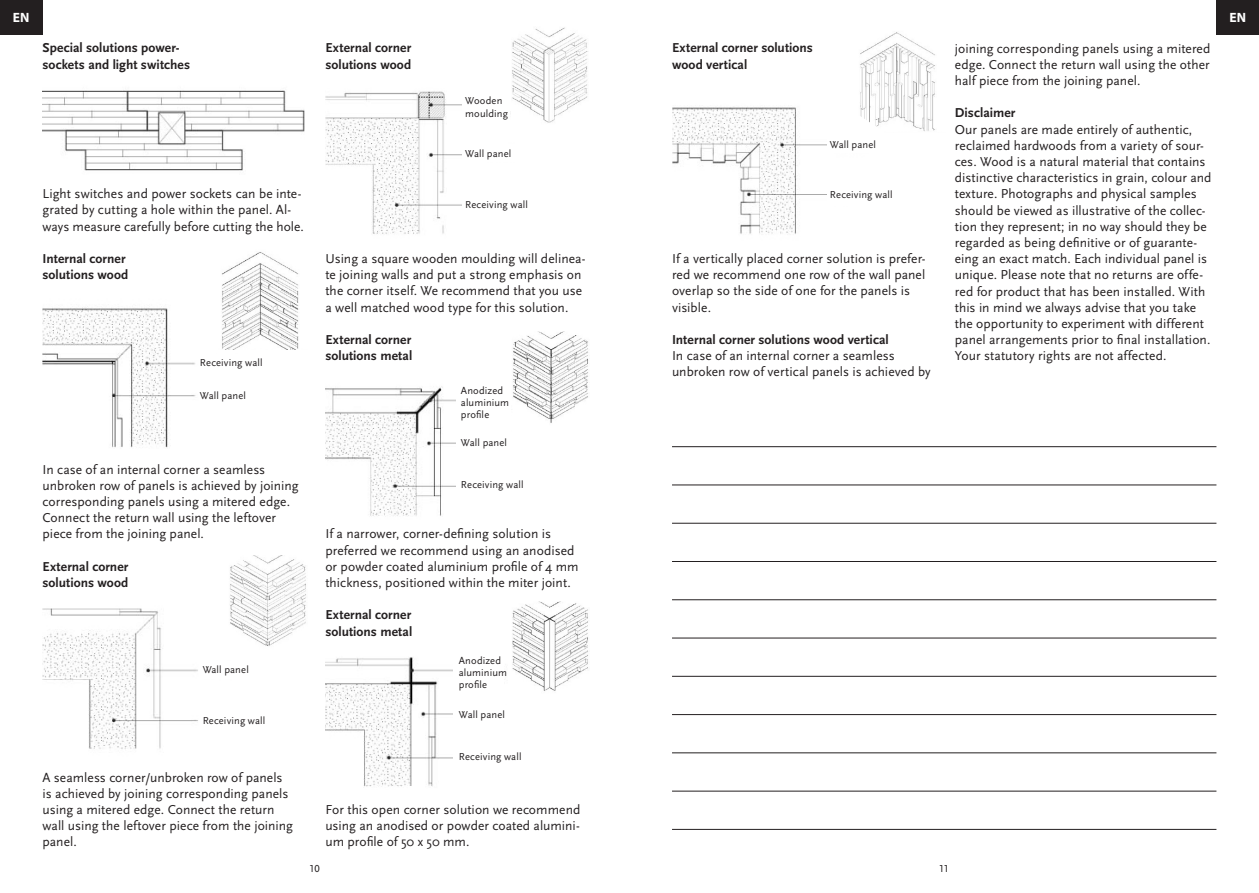
<style>
.page{position:relative;width:1259px;height:893px;background:#fff}
.page>*{position:absolute;margin:0;border:0;box-sizing:border-box;transform-origin:0 0}
.t1{font:13.5px/16.2px "Scala Sans";letter-spacing:.005em;color:#231f20}
.t2{font:700 13.5px "Scala Sans";letter-spacing:.005em;color:#231f20}
.t3{font:700 13.5px "Myriad Pro";color:#fff}
.t4{font:10.5px "Scala Sans";letter-spacing:.01em;color:#231f20}
.t5{font:10.5px "Scala Sans Caps";color:#231f20}
</style>
<div class="page">
<img style="left:43px;top:90px;width:261px;height:81px">
<img style="left:43px;top:307px;width:153px;height:141px">
<img style="left:222px;top:252px;width:77px;height:98px">
<img style="left:43px;top:608px;width:155px;height:141px">
<img style="left:230px;top:556px;width:76px;height:90px">
<img style="left:325px;top:91px;width:186px;height:143px">
<img style="left:512px;top:27px;width:76px;height:96px">
<img style="left:325px;top:386px;width:131px;height:130px">
<img style="left:513px;top:332px;width:75px;height:91px">
<img style="left:325px;top:657px;width:128px;height:130px">
<img style="left:512px;top:602px;width:76px;height:89px">
<div style="left:462px;top:99px;width:17px;height:115px;background:#fff"></div>
<div style="left:465px;top:145px;width:80px;height:17px;background:#fff"></div>
<div style="left:465px;top:88px;width:44px;height:37px;background:#fff"></div>
<div style="left:465px;top:193px;width:93px;height:23px;background:#fff"></div>
<div style="left:0;top:0;width:43px;height:34px;background:#231f20"></div>
<img style="left:672px;top:106px;width:155px;height:128px">
<img style="left:860px;top:32px;width:75px;height:99px">
<div style="left:1216px;top:0;width:43px;height:34px;background:#231f20"></div>
<hr style="left:672px;top:829px;width:544px;height:1px;background:#231f20">
<hr style="left:672px;top:791px;width:544px;height:1px;background:#231f20">
<hr style="left:672px;top:753px;width:544px;height:1px;background:#231f20">
<hr style="left:672px;top:714px;width:544px;height:1px;background:#231f20">
<hr style="left:672px;top:676px;width:544px;height:1px;background:#231f20">
<hr style="left:672px;top:638px;width:544px;height:1px;background:#231f20">
<hr style="left:672px;top:599px;width:544px;height:1px;background:#231f20">
<hr style="left:672px;top:561px;width:544px;height:1px;background:#231f20">
<hr style="left:672px;top:523px;width:544px;height:1px;background:#231f20">
<hr style="left:672px;top:485px;width:544px;height:1px;background:#231f20">
<hr style="left:672px;top:446px;width:544px;height:1px;background:#231f20">
<p class="t3" style="left:13px;top:10px;width:18px">EN</p>
<p class="t2" style="left:43px;top:41px;width:139px">Special solutions power-</p>
<p class="t2" style="left:43px;top:57px;width:149px">sockets and light switches</p>
<p class="t1" style="left:43px;top:186px;width:260px">Light switches and power sockets can be inte-</p>
<p class="t1" style="left:43px;top:202px;width:250px">grated by cutting a hole within the panel. Al-</p>
<p class="t1" style="left:43px;top:218px;width:263px">ways measure carefully before cutting the hole.</p>
<p class="t2" style="left:43px;top:251px;width:85px">Internal corner</p>
<p class="t2" style="left:43px;top:268px;width:87px">solutions wood</p>
<p class="t4" style="left:200px;top:357px;width:64px">Receiving wall</p>
<p class="t4" style="left:200px;top:390px;width:48px">Wall panel</p>
<p class="t1" style="left:43px;top:461px;width:258px">In case of an internal corner a seamless unbroken row of panels is achieved by joining corresponding panels using a mitered edge.<br>Connect the return wall using the leftover piece from the joining panel.</p>
<p class="t2" style="left:43px;top:559px;width:87px">External corner</p>
<p class="t2" style="left:43px;top:575px;width:87px">solutions wood</p>
<p class="t4" style="left:203px;top:664px;width:48px">Wall panel</p>
<p class="t4" style="left:203px;top:715px;width:64px">Receiving wall</p>
<p class="t1" style="left:43px;top:769px;width:252px">A seamless corner/unbroken row of panels is achieved by joining corresponding panels using a mitered edge. Connect the return wall using the leftover piece from the joining panel.</p>
<p class="t2" style="left:325px;top:41px;width:87px">External corner</p>
<p class="t2" style="left:325px;top:57px;width:87px">solutions wood</p>
<p class="t4" style="left:465px;top:95px;width:39px">Wooden</p>
<p class="t4" style="left:465px;top:108px;width:44px">moulding</p>
<p class="t4" style="left:465px;top:148px;width:48px">Wall panel</p>
<p class="t4" style="left:465px;top:199px;width:64px">Receiving wall</p>
<p class="t1" style="left:325px;top:251px;width:262px">Using a square wooden moulding will delinea&shy;te joining walls and put a strong emphasis on the corner itself. We recommend that you use a well matched wood type for this solution.</p>
<p class="t2" style="left:325px;top:332px;width:87px">External corner</p>
<p class="t2" style="left:325px;top:349px;width:88px">solutions metal</p>
<p class="t4" style="left:461px;top:385px;width:44px">Anodized</p>
<p class="t4" style="left:461px;top:397px;width:50px">aluminium</p>
<p class="t4" style="left:461px;top:409px;width:30px">profile</p>
<p class="t4" style="left:461px;top:437px;width:48px">Wall panel</p>
<p class="t4" style="left:461px;top:479px;width:64px">Receiving wall</p>
<p class="t1" style="left:325px;top:526px;width:255px">If a narrower, corner-defining solution is preferred we recommend using an anodised or powder coated aluminium profile of 4 mm thickness, positioned within the miter joint.</p>
<p class="t2" style="left:325px;top:608px;width:87px">External corner</p>
<p class="t2" style="left:325px;top:624px;width:88px">solutions metal</p>
<p class="t4" style="left:459px;top:654px;width:44px">Anodized</p>
<p class="t4" style="left:459px;top:666px;width:50px">aluminium</p>
<p class="t4" style="left:459px;top:678px;width:30px">profile</p>
<p class="t4" style="left:459px;top:709px;width:48px">Wall panel</p>
<p class="t4" style="left:459px;top:751px;width:64px">Receiving wall</p>
<p class="t1" style="left:325px;top:802px;width:256px;text-align:justify">For this open corner solution we recommend using an anodised or powder coated alumini&shy;um profile of 50 x 50 mm.</p>
<p class="t2" style="left:672px;top:41px;width:142px">External corner solutions</p>
<p class="t2" style="left:672px;top:57px;width:77px">wood vertical</p>
<p class="t4" style="left:830px;top:138px;width:48px">Wall panel</p>
<p class="t4" style="left:830px;top:189px;width:64px">Receiving wall</p>
<p class="t1" style="left:672px;top:251px;width:255px">If a vertically placed corner solution is prefer&shy;red we recommend one row of the wall panel overlap so the side of one for the panels is visible.</p>
<p class="t2" style="left:672px;top:332px;width:218px">Internal corner solutions wood vertical</p>
<p class="t1" style="left:672px;top:348px;width:260px">In case of an internal corner a seamless unbroken row of vertical panels is achieved by</p>
<p class="t1" style="left:955px;top:40px;width:257px;text-align:justify">joining corresponding panels using a mitered edge. Connect the return wall using the other half piece from the joining panel.</p>
<p class="t2" style="left:955px;top:106px;width:62px">Disclaimer</p>
<p class="t1" style="left:955px;top:121px;width:258px">Our panels are made entirely of authentic, reclaimed hardwoods from a variety of sour&shy;ces. Wood is a natural material that contains distinctive characteristics in grain, colour and texture. Photographs and physical samples should be viewed as illustrative of the collec&shy;tion they represent; in no way should they be regarded as being definitive or of guarante&shy;eing an exact match. Each individual panel is unique. Please note that no returns are offe&shy;red for product that has been installed. With this in mind we always advise that you take the opportunity to experiment with different panel arrangements prior to final installation.</p>
<p class="t1" style="left:955px;top:348px;width:213px">Your statutory rights are not affected.</p>
<p class="t5" style="left:309px;top:863px;width:12px">10</p>
<p class="t5" style="left:939px;top:863px;width:11px">11</p>
<p class="t3" style="left:1229px;top:10px;width:18px">EN</p>
</div>
